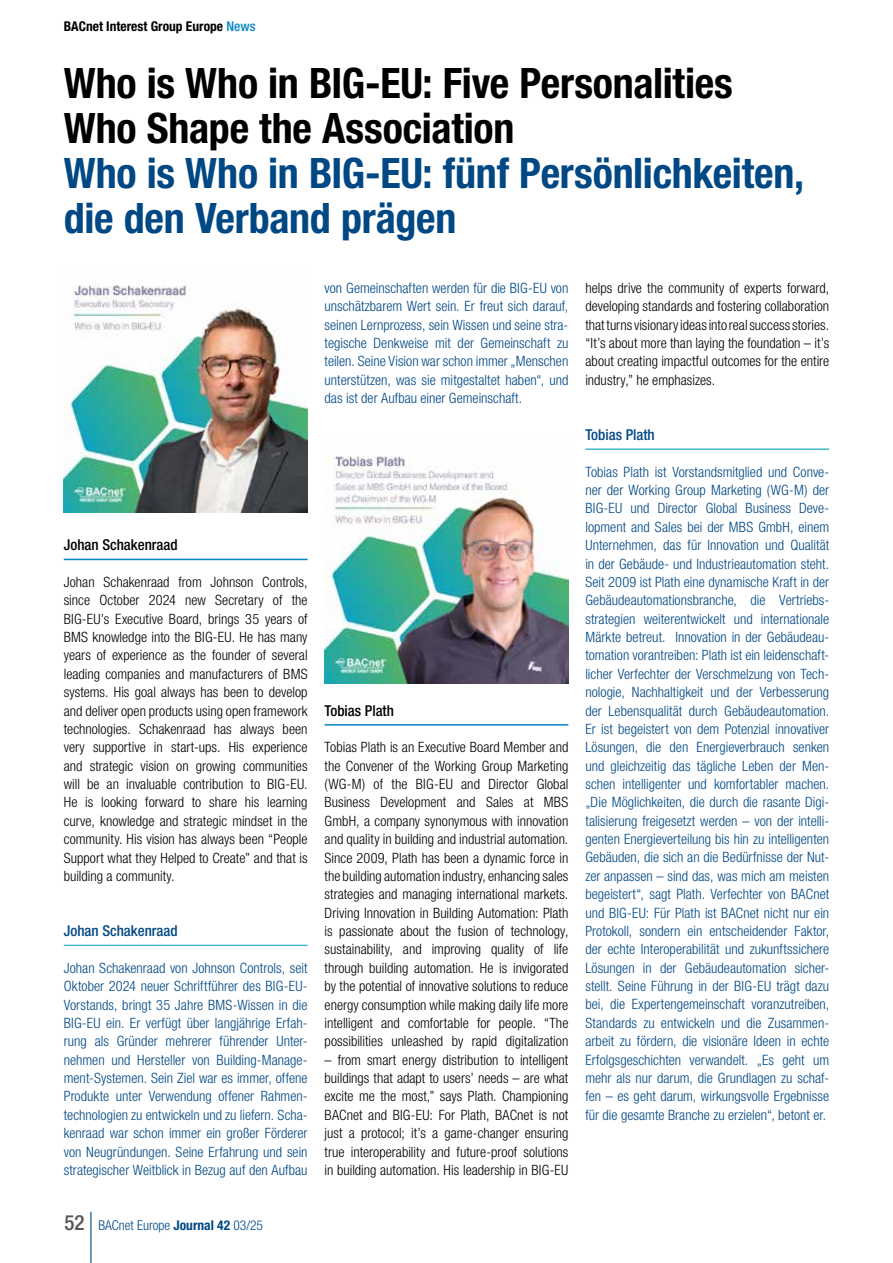
<style>
.page{position:relative;width:893px;height:1263px;background:#fff}
.page>*{position:absolute;margin:0;border:0;box-sizing:border-box;transform-origin:0 0}
.t1{font:700 condensed 42px/45px "Helvetica Neue LT Std";letter-spacing:-.005em;color:#004884}
.t2{font:700 condensed 42px/45px "Helvetica Neue LT Std";letter-spacing:-.005em;color:#000}
.t3{font:500 condensed 15px "Helvetica Neue LT Pro";color:#000}
.t4{font:500 condensed 15px "Helvetica Neue LT Pro";color:#004884}
.t5{font:300 condensed 14.25px/18.3px "Helvetica Neue LT Std";color:#004884;text-align:justify}
.t6{font:300 condensed 14.25px/18.3px "Helvetica Neue LT Std";color:#000;text-align:justify}
.t7{font:700 condensed 13.5px "Helvetica Neue LT Std";color:#000}
.t8{font:300 condensed 13.5px "Helvetica Neue LT Std";color:#004884}
.s1{font-family:"Helvetica Neue LT Pro";font-weight:500;color:#0083c5}
.s2{font-family:"Helvetica Neue LT Pro";font-weight:500;font-size:21px;color:#575756}
.s3{font-weight:700}
</style>
<div class="page">
<hr style="left:90px;top:1212px;width:1px;height:51px;background:#004884">
<hr style="left:64px;top:559px;width:244px;height:1px;background:#0083c5">
<hr style="left:64px;top:945px;width:244px;height:1px;background:#42bac9">
<img style="left:64px;top:285px;width:244px;height:227px">
<hr style="left:325px;top:724px;width:243px;height:2px;background:#0083c5">
<img style="left:325px;top:456px;width:243px;height:228px">
<hr style="left:585px;top:448px;width:244px;height:2px;background:#42bac9">
<p class="t7" style="left:64px;top:18px;width:193px">BACnet Interest Group Europe <span class="s1">News</span></p>
<h1 class="t2" style="left:64px;top:60px;width:670px">Who is Who in BIG-EU: Five Personalities<br>Who Shape the Association</h1>
<h1 class="t1" style="left:64px;top:150px;width:742px">Who is Who in BIG-EU: fünf Persönlichkeiten, die den Verband prägen</h1>
<p class="t5" style="left:325px;top:279px;width:245px">von Gemeinschaften werden für die BIG-EU von unschätzbarem Wert sein. Er freut sich darauf, seinen Lernprozess, sein Wissen und seine stra&shy;tegische Denkweise mit der Gemeinschaft zu teilen. Seine Vision war schon immer „Menschen unterstützen, was sie mitgestaltet haben“, und das ist der Aufbau einer Gemeinschaft.</p>
<p class="t3" style="left:64px;top:536px;width:115px">Johan Schakenraad</p>
<p class="t6" style="left:64px;top:573px;width:245px">Johan Schakenraad from Johnson Controls, since October 2024 new Secretary of the BIG-EU’s Executive Board, brings 35 years of BMS knowledge into the BIG-EU. He has many years of experience as the founder of several leading companies and manufacturers of BMS systems. His goal always has been to develop and deliver open products using open framework technologies. Schakenraad has always been very supportive in start-ups. His experience and strategic vision on growing communities will be an invaluable contribution to BIG-EU.<br>He is looking forward to share his learning curve, knowledge and strategic mindset in the community. His vision has always been “People Support what they Helped to Create” and that is building a community.</p>
<p class="t4" style="left:64px;top:922px;width:115px">Johan Schakenraad</p>
<p class="t5" style="left:64px;top:958px;width:245px">Johan Schakenraad von Johnson Controls, seit Oktober 2024 neuer Schriftführer des BIG-EU-Vorstands, bringt 35 Jahre BMS-Wissen in die BIG-EU ein. Er verfügt über langjährige Erfah&shy;rung als Gründer mehrerer führender Unter&shy;nehmen und Hersteller von Building-Manage&shy;ment-Systemen. Sein Ziel war es immer, offene Produkte unter Verwendung offener Rahmen&shy;technologien zu entwickeln und zu liefern. Scha&shy;kenraad war schon immer ein großer Förderer von Neugründungen. Seine Erfahrung und sein strategischer Weitblick in Bezug auf den Aufbau</p>
<p class="t8" style="left:64px;top:1217px;width:200px"><span class="s2">52</span> BACnet Europe <span class="s3">Journal 42</span> 03/25</p>
<p class="t3" style="left:325px;top:701px;width:71px">Tobias Plath</p>
<p class="t6" style="left:325px;top:738px;width:245px">Tobias Plath is an Executive Board Member and the Convener of the Working Group Marketing (WG-M) of the BIG-EU and Director Global Business Development and Sales at MBS GmbH, a company synonymous with innovation and quality in building and industrial automation.<br>Since 2009, Plath has been a dynamic force in the building automation industry, enhancing sales strategies and managing international markets.<br>Driving Innovation in Building Automation: Plath is passionate about the fusion of technology, sustainability, and improving quality of life through building automation. He is invigorated by the potential of innovative solutions to reduce energy consumption while making daily life more intelligent and comfortable for people. “The possibilities unleashed by rapid digitalization</p>
<p class="t6" style="left:325px;top:1050px;width:245px">– from smart energy distribution to intelligent buildings that adapt to users’ needs – are what excite me the most,” says Plath. Championing BACnet and BIG-EU: For Plath, BACnet is not just a protocol; it’s a game-changer ensuring true interoperability and future-proof solutions in building automation. His leadership in BIG-EU</p>
<p class="t6" style="left:585px;top:279px;width:245px">helps drive the community of experts forward, developing standards and fostering collaboration that turns visionary ideas into real success stories. “It’s about more than laying the foundation – it’s about creating impactful outcomes for the entire industry,” he emphasizes.</p>
<p class="t4" style="left:585px;top:426px;width:71px">Tobias Plath</p>
<p class="t5" style="left:585px;top:462px;width:245px">Tobias Plath ist Vorstandsmitglied und Conve&shy;ner der Working Group Marketing (WG-M) der BIG-EU und Director Global Business Deve&shy;lopment and Sales bei der MBS GmbH, einem Unternehmen, das für Innovation und Qualität in der Gebäude- und Industrieautomation steht.<br>Seit 2009 ist Plath eine dynamische Kraft in der Gebäudeautomationsbranche, die Vertriebs&shy;strategien weiterentwickelt und internationale Märkte betreut. Innovation in der Gebäudeau&shy;tomation vorantreiben: Plath ist ein leidenschaft&shy;licher Verfechter der Verschmelzung von Tech&shy;nologie, Nachhaltigkeit und der Verbesserung der Lebensqualität durch Gebäudeautomation.<br>Er ist begeistert von dem Potenzial innovativer Lösungen, die den Energieverbrauch senken und gleichzeitig das tägliche Leben der Men&shy;schen intelligenter und komfortabler machen. „Die Möglichkeiten, die durch die rasante Digi&shy;talisierung freigesetzt werden – von der intelli&shy;genten Energieverteilung bis hin zu intelligenten Gebäuden, die sich an die Bedürfnisse der Nut&shy;zer anpassen – sind das, was mich am meisten begeistert“, sagt Plath. Verfechter von BACnet und BIG-EU: Für Plath ist BACnet nicht nur ein Protokoll, sondern ein entscheidender Faktor, der echte Interoperabilität und zukunftssichere Lösungen in der Gebäudeautomation sicher&shy;stellt. Seine Führung in der BIG-EU trägt dazu bei, die Expertengemeinschaft voranzutreiben, Standards zu entwickeln und die Zusammen&shy;arbeit zu fördern, die visionäre Ideen in echte Erfolgsgeschichten verwandelt. „Es geht um mehr als nur darum, die Grundlagen zu schaf&shy;fen – es geht darum, wirkungsvolle Ergebnisse für die gesamte Branche zu erzielen“, betont er.</p>
</div>
